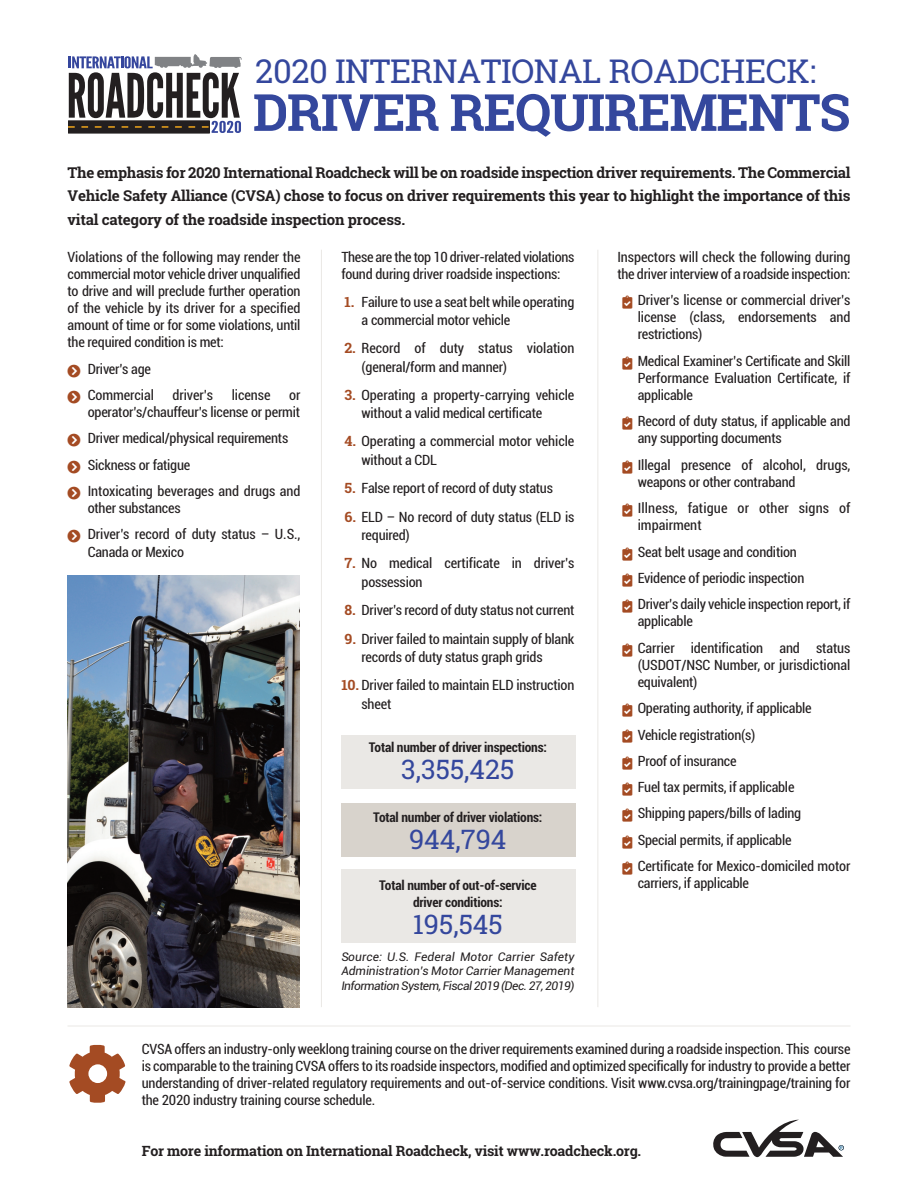
<style>
.page{position:relative;width:918px;height:1188px;background:#fff}
.page>*{position:absolute;margin:0;border:0;box-sizing:border-box;transform-origin:0 0}
.t1{font:700 51.3px "Roboto Slab";letter-spacing:-.025em;color:#34479d}
.t2{font:33px "Roboto Slab";letter-spacing:-.015em;color:#34479d}
.t3{font:27px "Roboto Slab";color:#34479d}
.t4{font:700 15px/23.7px "Roboto Slab";letter-spacing:-.015em;color:#231f20;text-align:justify}
.t5{font:condensed 14.25px/17.1px "Roboto";letter-spacing:-.015em;color:#231f20}
.t6{font:700 14.25px "Roboto Slab";letter-spacing:-.015em;color:#231f20}
.t7{font:condensed 14.25px/17.1px "Roboto";letter-spacing:.01em;color:#231f20}
.t8{font:700 condensed 13.5px/16.8px "Roboto";letter-spacing:-.015em;color:#231f20;text-align:center}
.t9{font:italic 12px/14.4px "Roboto";letter-spacing:-.04em;color:#231f20;text-align:justify}
.s1{font-family:"Roboto Slab";font-weight:700;font-stretch:normal;color:#a44b23}
.s2{color:#a44b23}
</style>
<div class="page">
<div style="left:341px;top:735px;width:235px;height:54px;background:#eae8e5"></div>
<div style="left:341px;top:803px;width:235px;height:54px;background:#d8d3cc"></div>
<div style="left:341px;top:870px;width:235px;height:73px;background:#eae8e5"></div>
<img style="left:68px;top:575px;width:232px;height:432px">
<hr style="left:68px;top:132px;width:142px;height:2px;background:#231f20">
<svg style="left:68px;top:54px;width:174px;height:79px"></svg>
<svg style="left:713px;top:1120px;width:131px;height:37px"></svg>
<hr style="left:321px;top:250px;width:1px;height:757px;background:#eae8e5">
<hr style="left:598px;top:250px;width:1px;height:757px;background:#eae8e5">
<hr style="left:68px;top:1026px;width:782px;height:1px;background:#eae8e5">
<h2 class="t2" style="left:255px;top:52px;width:562px">2020 INTERNATIONAL ROADCHECK:</h2>
<h1 class="t1" style="left:253px;top:83px;width:599px">DRIVER REQUIREMENTS</h1>
<p class="t4" style="left:68px;top:161px;width:785px">The emphasis for 2020 International Roadcheck will be on roadside inspection driver requirements. The Commercial Vehicle Safety Alliance (CVSA) chose to focus on driver requirements this year to highlight the importance of this vital category of the roadside inspection process.</p>
<p class="t5" style="left:67px;top:248px;width:235px;text-align:justify">Violations of the following may render the commercial motor vehicle driver unqualified to drive and will preclude further operation of the vehicle by its driver for a specified amount of time or for some violations, until the required condition is met:</p>
<p class="t5" style="left:88px;top:356px;width:68px;line-height:26.2px">Driver’s age<br>Commercial</p>
<p class="t5" style="left:173px;top:387px;width:42px">driver’s</p>
<p class="t5" style="left:232px;top:387px;width:40px">license</p>
<p class="t5" style="left:88px;top:387px;width:214px;text-align:right">or<br>operator’s/chauffeur’s license or permit</p>
<p class="t5" style="left:88px;top:425px;width:214px;line-height:26.2px">Driver medical/physical requirements<br>Sickness or fatigue<br>Intoxicating beverages and drugs and</p>
<p class="t5" style="left:88px;top:495px;width:214px;line-height:26.4px">other substances<br>Driver’s record of duty status – U.S.,</p>
<p class="t5" style="left:88px;top:543px;width:98px">Canada or Mexico</p>
<p class="t5" style="left:341px;top:248px;width:235px">These are the top 10 driver-related violations found during driver roadside inspections:</p>
<p class="t5" style="left:362px;top:293px;width:214px;line-height:18.3px;text-indent:-17px"><span class="s1">1.</span> Failure to use a seat belt while operating a commercial motor vehicle</p>
<p class="t5" style="left:362px;top:339px;width:214px;line-height:18.3px;text-indent:-17px"><span class="s1">2.</span> Record of duty status violation (general/form and manner)</p>
<p class="t5" style="left:362px;top:386px;width:214px;line-height:18.3px;text-indent:-17px"><span class="s1">3.</span> Operating a property-carrying vehicle without a valid medical certificate</p>
<p class="t5" style="left:362px;top:432px;width:214px;line-height:18.3px;text-indent:-17px"><span class="s1">4.</span> Operating a commercial motor vehicle without a CDL</p>
<p class="t5" style="left:345px;top:479px;width:210px"><span class="s1">5.</span> False report of record of duty status</p>
<p class="t5" style="left:362px;top:508px;width:214px;line-height:18.3px;text-indent:-17px"><span class="s1">6.</span> ELD – No record of duty status (ELD is required)</p>
<p class="t5" style="left:362px;top:554px;width:214px;line-height:18.3px;text-indent:-17px"><span class="s1">7.</span> No medical certificate in driver’s possession</p>
<p class="t5" style="left:345px;top:601px;width:231px"><span class="s1">8.</span> Driver’s record of duty status not current</p>
<p class="t5" style="left:362px;top:630px;width:214px;line-height:18.3px;text-indent:-17px"><span class="s1">9.</span> Driver failed to maintain supply of blank records of duty status graph grids</p>
<p class="t5" style="left:362px;top:676px;width:214px;line-height:18.3px;text-indent:-20px"><span class="s1">10.</span> Driver failed to maintain ELD instruction sheet</p>
<p class="t8" style="left:369px;top:739px;width:180px">Total number of driver inspections:</p>
<h3 class="t3" style="left:401px;top:754px;width:115px">3,355,425</h3>
<p class="t8" style="left:373px;top:809px;width:171px">Total number of driver violations:</p>
<h3 class="t3" style="left:409px;top:824px;width:99px">944,794</h3>
<p class="t8" style="left:379px;top:877px;width:159px">Total number of out-of-service driver conditions:</p>
<h3 class="t3" style="left:413px;top:909px;width:92px">195,545</h3>
<p class="t9" style="left:341px;top:949px;width:235px">Source: U.S. Federal Motor Carrier Safety Administration’s Motor Carrier Management Information System, Fiscal 2019 (Dec. 27, 2019)</p>
<p class="t5" style="left:617px;top:248px;width:235px">Inspectors will check the following during the driver interview of a roadside inspection:</p>
<p class="t5" style="left:638px;top:292px;width:214px;text-align:justify;text-indent:-15px"><span class="s2">●</span> Driver’s license or commercial driver’s license (class, endorsements and restrictions)</p>
<p class="t5" style="left:638px;top:352px;width:214px;text-align:justify;text-indent:-15px"><span class="s2">●</span> Medical Examiner’s Certificate and Skill Performance Evaluation Certificate, if applicable</p>
<p class="t5" style="left:638px;top:413px;width:214px;text-indent:-15px"><span class="s2">●</span> Record of duty status, if applicable and any supporting documents</p>
<p class="t5" style="left:638px;top:456px;width:214px;text-indent:-15px"><span class="s2">●</span> Illegal presence of alcohol, drugs, weapons or other contraband</p>
<p class="t7" style="left:638px;top:500px;width:214px;text-indent:-15px"><span class="s2">●</span> Illness, fatigue or other signs of impairment</p>
<p class="t5" style="left:623px;top:543px;width:176px"><span class="s2">●</span> Seat belt usage and condition</p>
<p class="t5" style="left:623px;top:569px;width:183px"><span class="s2">●</span> Evidence of periodic inspection</p>
<p class="t5" style="left:638px;top:596px;width:214px;text-indent:-15px"><span class="s2">●</span> Driver’s daily vehicle inspection report, if applicable</p>
<p class="t5" style="left:638px;top:639px;width:214px;text-align:justify;text-indent:-15px"><span class="s2">●</span> Carrier identification and status (USDOT/NSC Number, or jurisdictional equivalent)</p>
<p class="t5" style="left:623px;top:700px;width:191px"><span class="s2">●</span> Operating authority, if applicable</p>
<p class="t5" style="left:623px;top:726px;width:135px"><span class="s2">●</span> Vehicle registration(s)</p>
<p class="t5" style="left:623px;top:752px;width:116px"><span class="s2">●</span> Proof of insurance</p>
<p class="t5" style="left:623px;top:779px;width:173px"><span class="s2">●</span> Fuel tax permits, if applicable</p>
<p class="t5" style="left:623px;top:805px;width:180px"><span class="s2">●</span> Shipping papers/bills of lading</p>
<p class="t5" style="left:623px;top:831px;width:171px"><span class="s2">●</span> Special permits, if applicable</p>
<p class="t5" style="left:638px;top:858px;width:214px;text-indent:-15px"><span class="s2">●</span> Certificate for Mexico-domiciled motor carriers, if applicable</p>
<p class="t5" style="left:142px;top:1040px;width:710px;text-align:justify">CVSA offers an industry-only weeklong training course on the driver requirements examined during a roadside inspection. This course is comparable to the training CVSA offers to its roadside inspectors, modified and optimized specifically for industry to provide a better understanding of driver-related regulatory requirements and out-of-service conditions. Visit www.cvsa.org/trainingpage/training for the 2020 industry training course schedule.</p>
<p class="t6" style="left:142px;top:1143px;width:501px">For more information on International Roadcheck, visit www.roadcheck.org.</p>
</div>
